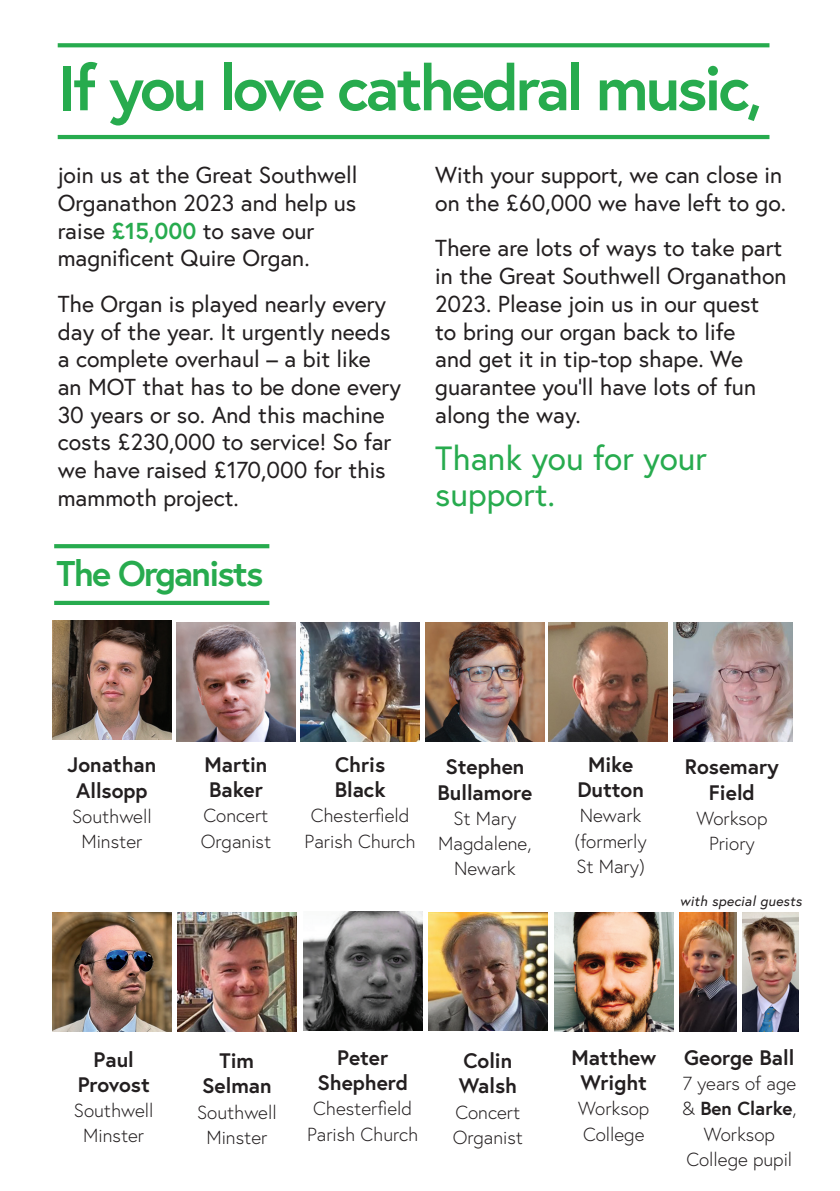
<style>
.page{position:relative;width:840px;height:1191px;background:#fff}
.page>*{position:absolute;margin:0;border:0;box-sizing:border-box;transform-origin:0 0}
.Body_Text{font:700 63px "Europa";letter-spacing:-.05em;color:#27ab4e}
.Body_Text-2{font:700 35.6px "Europa";letter-spacing:-.05em;color:#27ab4e}
.Body_Text-3{font:33.6px/35.6px "Europa";color:#27ab4e}
.Body_Text-4{font:23px/27.6px "Europa";color:#231f20}
.organists_bold{font:700 21px/25.2px "Europa";color:#231f20;text-align:center}
.organists{font:300 18.8px/25.2px "Europa";color:#231f20;text-align:center}
.t1{font:italic 14px "Europa";letter-spacing:.02em;color:#231f20}
.s1{font-weight:700;color:#27ab4e}
.s2{font-weight:700}
</style>
<div class="page">
<img style="left:52px;top:912px;width:119px;height:119px">
<img style="left:52px;top:620px;width:119px;height:119px">
<img style="left:177px;top:912px;width:119px;height:119px">
<img style="left:673px;top:622px;width:119px;height:119px">
<img style="left:548px;top:622px;width:119px;height:119px">
<img style="left:303px;top:912px;width:119px;height:119px">
<img style="left:300px;top:622px;width:119px;height:119px">
<img style="left:425px;top:622px;width:119px;height:119px">
<img style="left:428px;top:912px;width:119px;height:119px">
<img style="left:554px;top:912px;width:119px;height:119px">
<svg style="left:58px;top:43px;width:711px;height:4px;background:#31af56"></svg>
<hr style="left:58px;top:135px;width:711px;height:4px;background:#27ab4e">
<svg style="left:54px;top:544px;width:215px;height:4px"></svg>
<hr style="left:54px;top:601px;width:215px;height:4px;background:#27ab4e">
<img style="left:176px;top:622px;width:119px;height:119px">
<img style="left:679px;top:912px;width:57px;height:119px">
<img style="left:742px;top:912px;width:56px;height:119px">
<p class="Body_Text" style="left:58px;top:45px;width:705px">If you love cathedral music,</p>
<p class="Body_Text-4" style="left:58px;top:161px;width:301px">join us at the Great Southwell<br>Organathon 2023 and help us raise <span class="s1">£15,000</span> to save our magnificent Quire Organ.</p>
<p class="Body_Text-4" style="left:58px;top:289px;width:344px">The Organ is played nearly every day of the year. It urgently needs a complete overhaul – a bit like<br>an MOT that has to be done every<br>30 years or so. And this machine costs £230,000 to service! So far we have raised £170,000 for this mammoth project.</p>
<p class="Body_Text-2" style="left:57px;top:549px;width:208px">The Organists</p>
<p class="Body_Text-4" style="left:435px;top:161px;width:352px">With your support, we can close in on the £60,000 we have left to go.</p>
<p class="Body_Text-4" style="left:435px;top:234px;width:352px">There are lots of ways to take part in the Great Southwell Organathon<br>2023. Please join us in our quest<br>to bring our organ back to life<br>and get it in tip-top shape. We guarantee you’ll have lots of fun along the way.</p>
<p class="Body_Text-3" style="left:435px;top:440px;width:273px">Thank you for your support.</p>
<p class="organists_bold" style="left:67px;top:752px;width:90px">Jonathan<br>Allsopp</p>
<p class="organists" style="left:72px;top:803px;width:81px">Southwell<br>Minster</p>
<p class="organists_bold" style="left:204px;top:751px;width:64px;text-align:left">Martin<br>Baker</p>
<p class="organists" style="left:201px;top:803px;width:72px;text-align:left">Concert<br>Organist</p>
<p class="organists_bold" style="left:334px;top:751px;width:52px;text-align:left">Chris<br>Black</p>
<p class="organists" style="left:304px;top:803px;width:113px">Chesterfield<br>Parish Church</p>
<p class="organists_bold" style="left:437px;top:754px;width:96px">Stephen<br>Bullamore</p>
<p class="organists" style="left:438px;top:805px;width:95px">St Mary<br>Magdalene,<br>Newark</p>
<p class="organists_bold" style="left:577px;top:751px;width:68px">Mike<br>Dutton</p>
<p class="organists" style="left:579px;top:803px;width:63px">Newark</p>
<p class="organists" style="left:574px;top:828px;width:74px;text-align:left">(formerly<br>St Mary)</p>
<p class="organists_bold" style="left:684px;top:754px;width:95px">Rosemary<br>Field</p>
<p class="organists" style="left:696px;top:805px;width:72px">Worksop<br>Priory</p>
<p class="t1" style="left:679px;top:891px;width:123px">with special guests</p>
<p class="organists_bold" style="left:78px;top:1046px;width:73px">Paul<br>Provost</p>
<p class="organists" style="left:74px;top:1097px;width:81px">Southwell<br>Minster</p>
<p class="organists_bold" style="left:202px;top:1047px;width:71px">Tim<br>Selman</p>
<p class="organists" style="left:197px;top:1099px;width:81px">Southwell<br>Minster</p>
<p class="organists_bold" style="left:317px;top:1044px;width:92px">Peter<br>Shepherd</p>
<p class="organists" style="left:307px;top:1096px;width:113px">Chesterfield<br>Parish Church</p>
<p class="organists_bold" style="left:458px;top:1047px;width:60px;text-align:left">Colin<br>Walsh</p>
<p class="organists" style="left:452px;top:1099px;width:72px;text-align:left">Concert<br>Organist</p>
<p class="organists_bold" style="left:571px;top:1044px;width:86px">Matthew<br>Wright</p>
<p class="organists" style="left:578px;top:1096px;width:72px;text-align:left">Worksop<br>College</p>
<p class="organists_bold" style="left:684px;top:1044px;width:111px">George Ball</p>
<p class="organists" style="left:682px;top:1070px;width:115px">7 years of age</p>
<p class="organists" style="left:681px;top:1096px;width:116px">&amp; <span class="s2">Ben Clarke</span>,<br>Worksop<br>College pupil</p>
</div>
